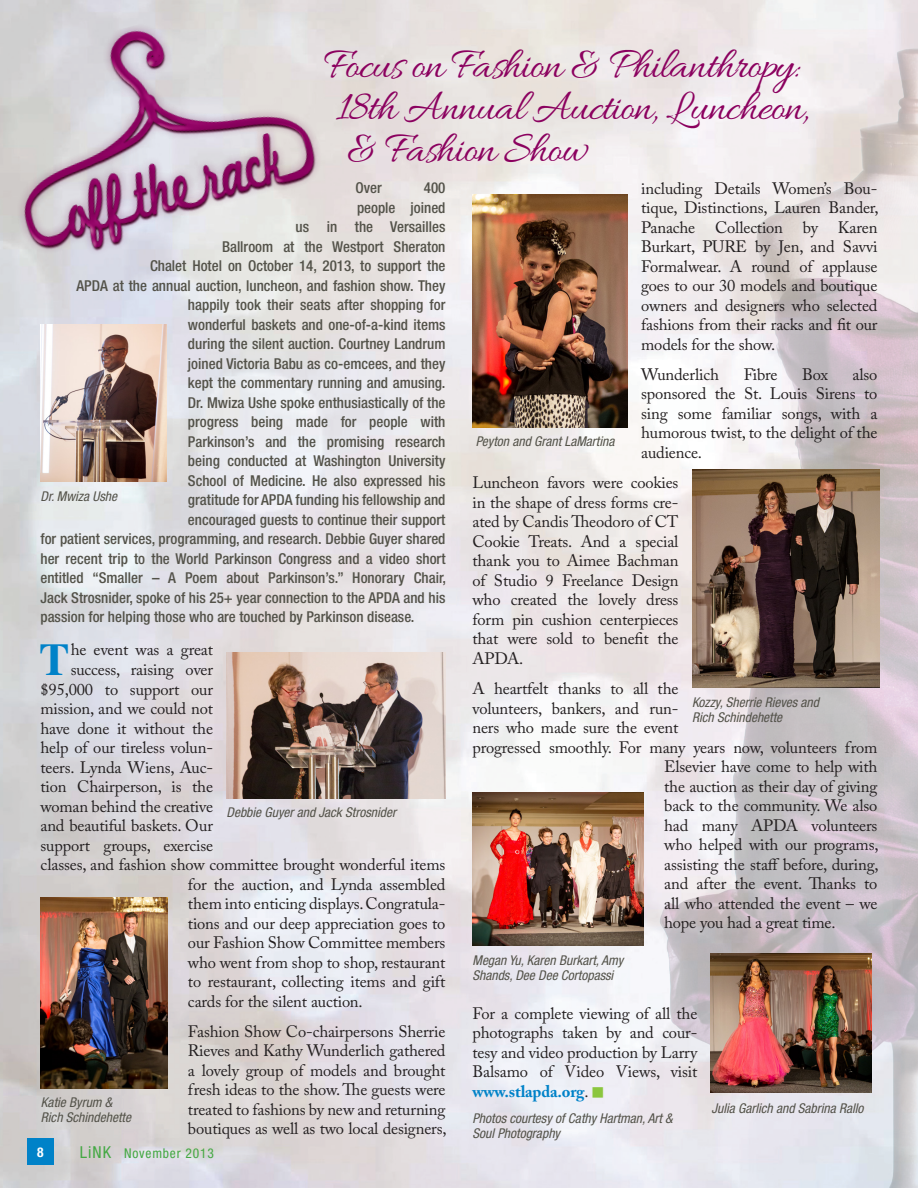
<style>
.page{position:relative;width:918px;height:1188px;background:#fff}
.page>*{position:absolute;margin:0;border:0;box-sizing:border-box;transform-origin:0 0}
.t1{font:700 45.3px "Te X Gyre Termes";color:#0082c8}
.t2{font:45px/42px "Allura";letter-spacing:-.03em;color:#8b015f}
.t3{font:16.5px/19.5px "Adobe Caslon Pro";letter-spacing:-.01em;color:#231f20;text-align:justify}
.t4{font:500 condensed 15px "Helvetica Neue";color:#535249}
.t5{font:italic condensed 13.5px/15px "Helvetica Neue";color:#535249}
.t6{font:condensed 13.5px "Helvetica Neue";letter-spacing:.06em;color:#43a842}
.t7{font:700 condensed 13.5px "Helvetica Neue";color:#fff}
.s1{font-weight:700;color:#0082c8}
.s2{color:#8bc63e}
.s3{font-size:16.5px}
</style>
<div class="page">
<img style="left:0;top:0;width:918px;height:1188px">
<img style="left:645px;top:17px;width:273px;height:1171px">
<img style="left:40px;top:897px;width:128px;height:191px">
<img style="left:227px;top:652px;width:219px;height:146px">
<img style="left:40px;top:324px;width:126px;height:158px">
<img style="left:472px;top:194px;width:156px;height:233px">
<img style="left:693px;top:470px;width:187px;height:218px">
<img style="left:472px;top:792px;width:171px;height:154px">
<img style="left:0;top:0;width:337px;height:283px">
<img style="left:711px;top:954px;width:161px;height:139px">
<div style="left:27px;top:1138px;width:27px;height:28px;background:#0082c8"></div>
<h2 class="t2" style="left:324px;top:48px;width:487px">Focus on Fashion &amp; Philanthropy:<br>18th Annual Auction, Luncheon, &amp; Fashion Show</h2>
<p class="t4" style="left:356px;top:179px;width:28px">Over</p>
<p class="t4" style="left:424px;top:179px;width:23px">400</p>
<p class="t4" style="left:357px;top:199px;width:90px">people joined</p>
<p class="t4" style="left:296px;top:218px;width:151px">us in the Versailles</p>
<p class="t4" style="left:222px;top:238px;width:225px">Ballroom at the Westport Sheraton</p>
<p class="t4" style="left:150px;top:257px;width:297px">Chalet Hotel on October 14, 2013, to support the</p>
<p class="t4" style="left:76px;top:277px;width:370px">APDA at the annual auction, luncheon, and fashion show. They</p>
<p class="t4" style="left:188px;top:296px;width:259px">happily took their seats after shopping for</p>
<p class="t4" style="left:188px;top:316px;width:259px">wonderful baskets and one-of-a-kind items</p>
<p class="t4" style="left:188px;top:335px;width:259px">during the silent auction. Courtney Landrum</p>
<p class="t4" style="left:188px;top:355px;width:259px">joined Victoria Babu as co-emcees, and they</p>
<p class="t4" style="left:188px;top:374px;width:259px">kept the commentary running and amusing.</p>
<p class="t4" style="left:188px;top:394px;width:259px">Dr. Mwiza Ushe spoke enthusiastically of the</p>
<p class="t4" style="left:188px;top:413px;width:259px">progress being made for people with</p>
<p class="t4" style="left:188px;top:433px;width:259px">Parkinson’s and the promising research</p>
<p class="t4" style="left:188px;top:452px;width:259px">being conducted at Washington University</p>
<p class="t4" style="left:188px;top:472px;width:259px">School of Medicine. He also expressed his</p>
<p class="t4" style="left:188px;top:491px;width:259px">gratitude for APDA funding his fellowship and</p>
<p class="t4" style="left:188px;top:511px;width:259px">encouraged guests to continue their support</p>
<p class="t4" style="left:40px;top:530px;width:407px">for patient services, programming, and research. Debbie Guyer shared</p>
<p class="t4" style="left:40px;top:550px;width:407px">her recent trip to the World Parkinson Congress and a video short</p>
<p class="t4" style="left:40px;top:569px;width:407px">entitled “Smaller – A Poem about Parkinson’s.” Honorary Chair,</p>
<p class="t4" style="left:40px;top:589px;width:406px">Jack Strosnider, spoke of his 25+ year connection to the APDA and his</p>
<p class="t4" style="left:40px;top:608px;width:375px">passion for helping those who are touched by Parkinson disease.</p>
<h1 class="t1" style="left:39px;top:624px;width:32px">T</h1>
<p class="t3" style="left:71px;top:640px;width:144px">he event was a great</p>
<p class="t3" style="left:641px;top:178px;width:239px">including Details Women’s Bou&shy;tique, Distinctions, Lauren Bander, Panache Collection by Karen Burkart, PURE by Jen, and Savvi Formalwear. A round of applause goes to our 30 models and boutique owners and designers who selected fashions from their racks and fit our models for the show.</p>
<p class="t3" style="left:641px;top:364px;width:79px">Wunderlich</p>
<p class="t3" style="left:744px;top:364px;width:35px">Fibre</p>
<p class="t3" style="left:802px;top:364px;width:27px">Box</p>
<p class="t3" style="left:641px;top:364px;width:238px;text-indent:211px">also sponsored the St. Louis Sirens to sing some familiar songs, with a humorous twist, to the delight of the audience.</p>
<p class="t3" style="left:472px;top:473px;width:208px">Luncheon favors were cookies in the shape of dress forms cre&shy;ated by Candis Theodoro of CT Cookie Treats. And a special thank you to Aimee Bachman of Studio 9 Freelance Design who created the lovely dress form pin cushion centerpieces that were sold to benefit the APDA.</p>
<p class="t3" style="left:472px;top:679px;width:208px">A heartfelt thanks to all the</p>
<p class="t3" style="left:472px;top:698px;width:208px">volunteers, bankers, and run-</p>
<p class="t3" style="left:472px;top:718px;width:208px">ners who made sure the event</p>
<p class="t3" style="left:472px;top:737px;width:406px">progressed smoothly. For many years now, volunteers from</p>
<p class="t3" style="left:664px;top:757px;width:215px">Elsevier have come to help with</p>
<p class="t3" style="left:664px;top:776px;width:215px">the auction as their day of giving</p>
<p class="t3" style="left:664px;top:796px;width:215px">back to the community. We also</p>
<p class="t3" style="left:664px;top:815px;width:215px">had many APDA volunteers</p>
<p class="t3" style="left:664px;top:835px;width:216px">who helped with our programs,</p>
<p class="t3" style="left:664px;top:854px;width:216px">assisting the staff before, during,</p>
<p class="t3" style="left:664px;top:874px;width:215px">and after the event. Thanks to</p>
<p class="t3" style="left:664px;top:893px;width:215px">all who attended the event – we</p>
<p class="t3" style="left:664px;top:913px;width:173px">hope you had a great time.</p>
<p class="t5" style="left:476px;top:433px;width:140px">Peyton and Grant LaMartina</p>
<p class="t5" style="left:40px;top:489px;width:78px">Dr. Mwiza Ushe</p>
<p class="t3" style="left:71px;top:660px;width:144px">success, raising over</p>
<p class="t3" style="left:41px;top:679px;width:174px">$95,000 to support our</p>
<p class="t3" style="left:41px;top:699px;width:174px">mission, and we could not</p>
<p class="t3" style="left:41px;top:718px;width:174px">have done it without the</p>
<p class="t3" style="left:41px;top:738px;width:174px">help of our tireless volun-</p>
<p class="t3" style="left:41px;top:757px;width:174px">teers. Lynda Wiens, Auc-</p>
<p class="t3" style="left:41px;top:777px;width:174px">tion Chairperson, is the</p>
<p class="t3" style="left:41px;top:796px;width:174px">woman behind the creative</p>
<p class="t3" style="left:41px;top:816px;width:174px">and beautiful baskets. Our</p>
<p class="t3" style="left:41px;top:835px;width:174px">support groups, exercise</p>
<p class="t3" style="left:41px;top:855px;width:406px">classes, and fashion show committee brought wonderful items</p>
<p class="t3" style="left:188px;top:874px;width:259px">for the auction, and Lynda assembled</p>
<p class="t3" style="left:188px;top:894px;width:259px">them into enticing displays. Congratula-</p>
<p class="t3" style="left:188px;top:913px;width:259px">tions and our deep appreciation goes to</p>
<p class="t3" style="left:188px;top:933px;width:259px">our Fashion Show Committee members</p>
<p class="t3" style="left:188px;top:952px;width:259px">who went from shop to shop, restaurant</p>
<p class="t3" style="left:188px;top:972px;width:259px">to restaurant, collecting items and gift</p>
<p class="t3" style="left:188px;top:991px;width:176px">cards for the silent auction.</p>
<p class="t3" style="left:188px;top:1021px;width:260px">Fashion Show Co-chairpersons Sherrie Rieves and Kathy Wunderlich gathered a lovely group of models and brought fresh ideas to the show. The guests were treated to fashions by new and returning boutiques as well as two local designers,</p>
<p class="t5" style="left:692px;top:694px;width:129px">Kozzy, Sherrie Rieves and<br>Rich Schindehette</p>
<p class="t5" style="left:227px;top:805px;width:171px">Debbie Guyer and Jack Strosnider</p>
<p class="t5" style="left:472px;top:952px;width:152px">Megan Yu, Karen Burkart, Amy<br>Shands, Dee Dee Cortopassi</p>
<p class="t3" style="left:472px;top:1003px;width:226px">For a complete viewing of all the photographs taken by and cour&shy;tesy and video production by Larry Balsamo of Video Views, visit <span class="s1">www.stlapda.org</span>. <span class="s2">■</span></p>
<p class="t5" style="left:472px;top:1111px;width:202px">Photos courtesy of Cathy Hartman, Art &amp;<br>Soul Photography</p>
<p class="t5" style="left:41px;top:1095px;width:92px">Katie Byrum &amp;<br>Rich Schindehette</p>
<p class="t5" style="left:711px;top:1101px;width:154px">Julia Garlich and Sabrina Rallo</p>
<p class="t7" style="left:37px;top:1144px;width:8px">8</p>
<p class="t6" style="left:80px;top:1145px;width:136px"><span class="s3">LiNK</span> November 2013</p>
</div>
